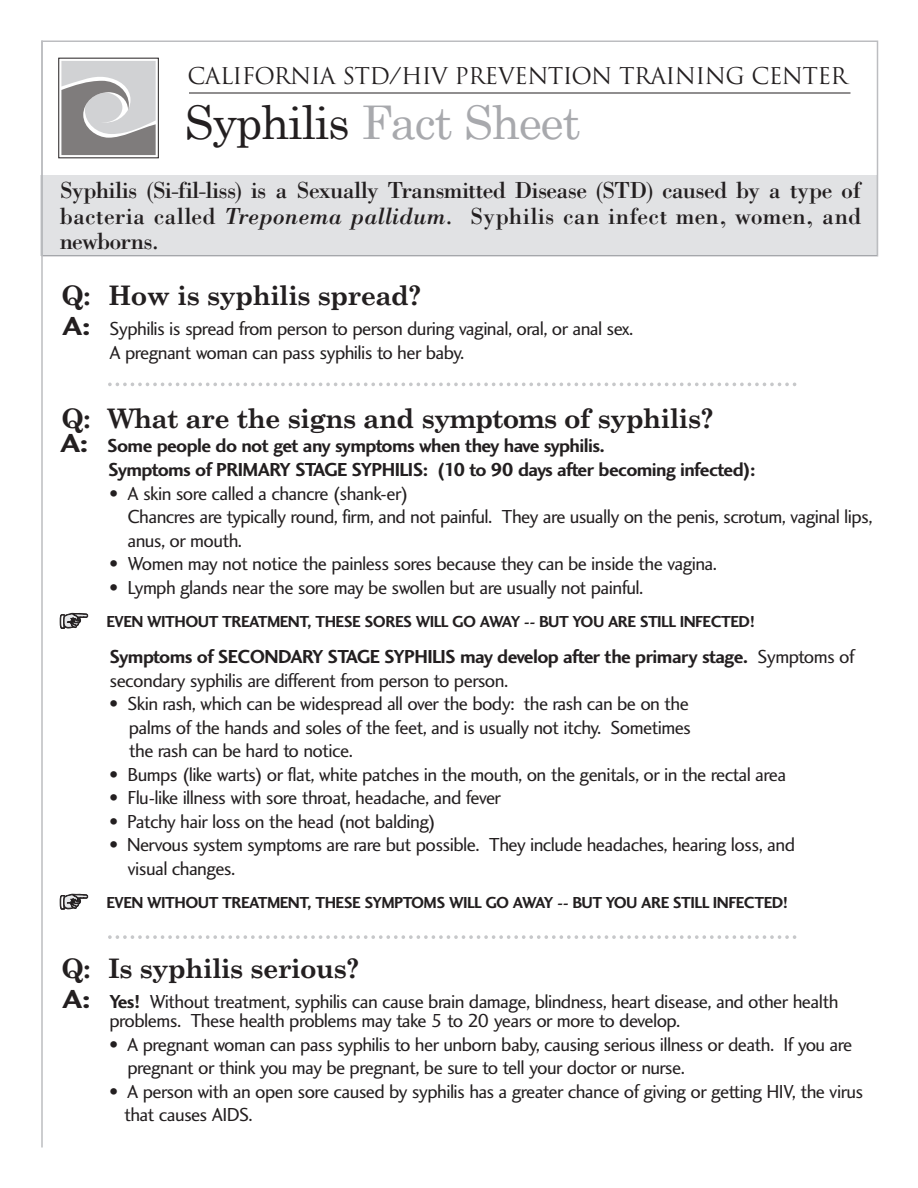
<style>
.page{position:relative;width:918px;height:1188px;background:#fff}
.page>*{position:absolute;margin:0;border:0;box-sizing:border-box;transform-origin:0 0}
.sheet_title{font:46.5px "Century Schoolbook";letter-spacing:-.03em;color:#a8a9ad}
._1_Q_style{font:700 27px "Century Schoolbook";letter-spacing:-.03em;color:#231f20}
.t1{font:24px/25.5px "Bodoni";letter-spacing:.005em;color:#231f20;text-align:justify}
.t2{font:22.5px "Trajan";letter-spacing:-.03em;color:#231f20}
._3_list_indent_1{font:19.5px/23.5px "Charlotte Sans Book Plain";letter-spacing:-.03em;color:#231f20}
._2_A_style{font:19.5px/23.5px "Charlotte Sans Book Plain";letter-spacing:-.03em;color:#231f20}
._2_A_style-2{font:19.5px/23.5px "Charlotte Sans Bold Plain";letter-spacing:-.03em;color:#231f20}
._1_Q_style-2{font:19.5px/24px "Charlotte Sans Bold Plain";letter-spacing:-.03em;color:#231f20}
._4_all_caps_pointer{font:16.5px "Charlotte Sans Bold Plain";letter-spacing:-.03em;color:#231f20}
.s1{color:#231f20}
.s2{font-style:italic}
.s3{font-family:"Charlotte Sans Bold Plain";font-size:27px}
.s4{font-size:27px}
.s5{font-family:"Charlotte Sans Book Plain"}
.s6{font-family:"Charlotte Sans Bold Plain"}
</style>
<div class="page">
<div style="left:40px;top:176px;width:838px;height:80px;background:#e1e2e4"></div>
<hr style="left:189px;top:93px;width:661px;height:1px;background:#231f20">
<hr style="left:41px;top:40px;width:2px;height:1108px;background:#bcbdc0">
<div style="left:58px;top:58px;width:101px;height:100px;border:1px solid #231f20"></div>
<svg style="left:61px;top:61px;width:95px;height:94px"></svg>
<svg style="left:60px;top:613px;width:29px;height:16px"></svg>
<svg style="left:60px;top:894px;width:29px;height:16px"></svg>
<svg style="left:110px;top:382px;width:685px;height:4px"></svg>
<svg style="left:110px;top:935px;width:685px;height:4px"></svg>
<p class="t2" style="left:188px;top:63px;width:661px">CALIFORNIA STD/HIV PREVENTION TRAINING CENTER</p>
<p class="sheet_title" style="left:184px;top:94px;width:398px"><span class="s1">Syphilis</span> Fact Sheet</p>
<p class="t1" style="left:60px;top:177px;width:803px">Syphilis (Si-fil-liss) is a Sexually Transmitted Disease (STD) caused by a type of bacteria called <span class="s2">Treponema pallidum</span>. Syphilis can infect men, women, and newborns.</p>
<p class="_1_Q_style" style="left:62px;top:279px;width:362px">Q: How is syphilis spread?</p>
<p class="_2_A_style" style="left:110px;top:317px;width:526px;text-indent:-47px"><span class="s3">A:</span> Syphilis is spread from person to person during vaginal, oral, or anal sex.<br>A pregnant woman can pass syphilis to her baby.</p>
<p class="_1_Q_style" style="left:62px;top:402px;width:654px">Q: What are the signs and symptoms of syphilis?</p>
<p class="_1_Q_style-2" style="left:108px;top:434px;width:649px;text-indent:-48px"><span class="s4">A:</span> Some people do not get any symptoms when they have syphilis.<br>Symptoms of PRIMARY STAGE SYPHILIS: (10 to 90 days after becoming infected):</p>
<p class="_3_list_indent_1" style="left:127px;top:481px;width:747px;text-indent:-18px">• A skin sore called a chancre (shank-er)<br>Chancres are typically round, firm, and not painful. They are usually on the penis, scrotum, vaginal lips, anus, or mouth.</p>
<p class="_3_list_indent_1" style="left:110px;top:552px;width:609px">• Women may not notice the painless sores because they can be inside the vagina.</p>
<p class="_3_list_indent_1" style="left:110px;top:575px;width:536px">• Lymph glands near the sore may be swollen but are usually not painful.</p>
<p class="_4_all_caps_pointer" style="left:107px;top:612px;width:127px">Even with out treatme</p>
<p class="_4_all_caps_pointer" style="left:288px;top:612px;width:38px">nt, these</p>
<p class="_4_all_caps_pointer" style="left:364px;top:612px;width:31px">sores</p>
<p class="_4_all_caps_pointer" style="left:416px;top:612px;width:341px">will go away -- but YOU ARE STILL IN FECTED!</p>
<p class="_2_A_style-2" style="left:110px;top:645px;width:747px">Symptoms of SECON DARY STAGE SYPHILIS may develop after the primary stage. <span class="s5">Symptoms of secondary syphilis are different from person to person.</span></p>
<p class="_3_list_indent_1" style="left:110px;top:692px;width:581px">• Skin rash, which can be widespread all over the body: the rash can be on the</p>
<p class="_3_list_indent_1" style="left:129px;top:715px;width:564px">palms of the hands and soles of the feet, and is usually not itchy. Sometimes</p>
<p class="_3_list_indent_1" style="left:129px;top:739px;width:226px">the rash can be hard to notice.</p>
<p class="_3_list_indent_1" style="left:110px;top:762px;width:678px">• Bumps (like warts) or flat, white patches in the mouth, on the genitals, or in the rectal area</p>
<p class="_3_list_indent_1" style="left:110px;top:786px;width:393px">• Flu-like illness with sore throat, headache, and fever</p>
<p class="_3_list_indent_1" style="left:110px;top:809px;width:328px">• Patchy hair loss on the head (not balding)</p>
<p class="_3_list_indent_1" style="left:127px;top:833px;width:669px;text-indent:-18px">• Nervous system symptoms are rare but possible. They include headaches, hearing loss, and visual changes.</p>
<p class="_4_all_caps_pointer" style="left:107px;top:893px;width:127px">Even with out treatme</p>
<p class="_4_all_caps_pointer" style="left:288px;top:893px;width:38px">nt, these</p>
<p class="_4_all_caps_pointer" style="left:364px;top:893px;width:11px">sympt</p>
<p class="_4_all_caps_pointer" style="left:411px;top:893px;width:379px">oms will go away -- but YOU ARE STILL IN FECTED!</p>
<p class="_1_Q_style" style="left:62px;top:951px;width:300px">Q: Is syphilis serious?</p>
<p class="_2_A_style" style="left:110px;top:991px;width:730px;line-height:19.5px;text-indent:-47px"><span class="s3">A:</span> <span class="s6">Yes!</span> Without treatment, syphilis can cause brain damage, blindness, heart disease, and other health problems. These health problems may take 5 to 20 years or more to develop.</p>
<p class="_3_list_indent_1" style="left:127px;top:1032px;width:726px;text-indent:-18px">• A pregnant woman can pass syphilis to her unborn baby, causing serious illness or death. If you are pregnant or think you may be pregnant, be sure to tell your doctor or nurse.</p>
<p class="_3_list_indent_1" style="left:124px;top:1079px;width:741px;text-indent:-15px">• A person with an open sore caused by syphilis has a greater chance of giving or getting HIV, the virus that causes AIDS.</p>
</div>
